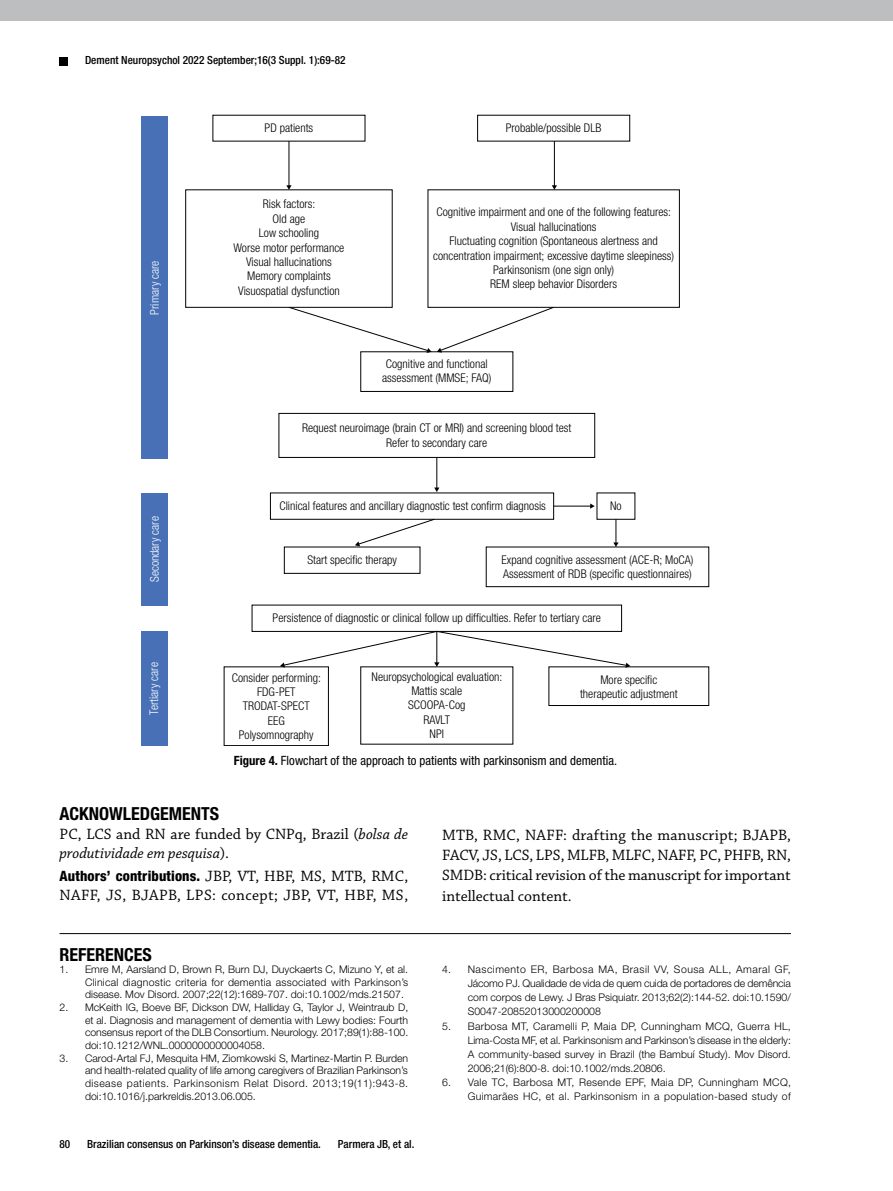
<style>
.page{position:relative;width:893px;height:1191px;background:#fff}
.page>*{position:absolute;margin:0;border:0;box-sizing:border-box;transform-origin:0 0}
.t1{font:700 condensed 18px "Helvetica Neue LT Std";color:#000}
.t2{font:15.75px/20.4px "Chaparral Pro";color:#000}
.t3{font:15.75px "Chaparral Pro";letter-spacing:.025em;color:#000}
.t4{font:800 condensed 14.25px "Helvetica Neue LT Std";letter-spacing:.01em;color:#000}
.t5{font:condensed 12.75px "Helvetica Neue LT Std";color:#000}
.t6{font:300 condensed 12px/14.4px "Helvetica Neue LT Std";color:#000;text-align:center}
.t7{font:300 condensed 12px "Helvetica Neue LT Std";color:#fff}
.t8{font:500 condensed 11.25px "Helvetica Neue LT Std";color:#000}
.t9{font:300 10.5px/12.6px "Helvetica Neue LT Std";color:#000;text-align:justify}
.t10{font:300 10.5px/14.1px "Helvetica Neue LT Std";letter-spacing:.025em;color:#000;text-align:right}
.s1{font-weight:700}
.s2{font-style:italic}
.s3{font-family:"Chaparral Pro";font-weight:400;font-stretch:normal;font-size:15.75px}
</style>
<div class="page">
<div style="left:0;top:0;width:893px;height:21px;background:#bcbec0"></div>
<div style="left:60px;top:57px;width:8px;height:8px;background:#000"></div>
<div style="left:185px;top:189px;width:208px;height:119px;border:1px solid #000"></div>
<div style="left:428px;top:189px;width:252px;height:119px;border:1px solid #000"></div>
<div style="left:360px;top:351px;width:153px;height:41px;border:1px solid #000"></div>
<div style="left:279px;top:413px;width:316px;height:45px;border:1px solid #000"></div>
<div style="left:284px;top:546px;width:136px;height:28px;border:1px solid #000"></div>
<div style="left:486px;top:546px;width:223px;height:41px;border:1px solid #000"></div>
<div style="left:224px;top:666px;width:105px;height:80px;border:1px solid #000"></div>
<div style="left:548px;top:666px;width:161px;height:40px;border:1px solid #000"></div>
<div style="left:141px;top:116px;width:27px;height:343px;background:#4770b6"></div>
<div style="left:141px;top:493px;width:27px;height:113px;background:#4770b6"></div>
<div style="left:141px;top:631px;width:27px;height:114px;background:#4770b6"></div>
<hr style="left:289px;top:141px;width:1px;height:45px;background:#000">
<svg style="left:286px;top:185px;width:6px;height:5px"></svg>
<hr style="left:554px;top:141px;width:1px;height:45px;background:#000">
<svg style="left:552px;top:185px;width:5px;height:5px"></svg>
<svg style="left:288px;top:306px;width:267px;height:47px"></svg>
<hr style="left:436px;top:457px;width:1px;height:31px;background:#000">
<svg style="left:434px;top:487px;width:5px;height:5px"></svg>
<hr style="left:554px;top:506px;width:37px;height:1px;background:#000">
<svg style="left:590px;top:503px;width:5px;height:6px"></svg>
<svg style="left:613px;top:519px;width:6px;height:28px"></svg>
<svg style="left:355px;top:518px;width:80px;height:28px"></svg>
<svg style="left:280px;top:630px;width:350px;height:38px"></svg>
<hr style="left:60px;top:933px;width:731px;height:1px;background:#000">
<p class="t8" style="left:85px;top:54px;width:262px">Dement Neuropsychol 2022 September;16(3 Suppl. 1):69-82</p>
<p class="t7" style="left:148px;top:315px;width:55px;rotate:-90deg">Primary care</p>
<p class="t7" style="left:148px;top:582px;width:67px;rotate:-90deg">Secondary care</p>
<p class="t7" style="left:147px;top:714px;width:54px;rotate:-90deg">Tertiary care</p>
<p class="t6" style="left:265px;top:120px;width:50px">PD patients</p>
<p class="t6" style="left:506px;top:121px;width:97px">Probable/possible DLB</p>
<p class="t6" style="left:233px;top:197px;width:112px">Risk factors:<br>Old age<br>Low schooling<br>Worse motor performance<br>Visual hallucinations<br>Memory complaints<br>Visuospatial dysfunction</p>
<p class="t6" style="left:433px;top:205px;width:242px">Cognitive impairment and one of the following features:<br>Visual hallucinations<br>Fluctuating cognition (Spontaneous alertness and concentration impairment; excessive daytime sleepiness)<br>Parkinsonism (one sign only)<br>REM sleep behavior Disorders</p>
<p class="t6" style="left:382px;top:356px;width:111px">Cognitive and functional assessment (MMSE; FAQ)</p>
<p class="t6" style="left:302px;top:421px;width:271px">Request neuroimage (brain CT or MRI) and screening blood test<br>Refer to secondary care</p>
<p class="t6" style="left:280px;top:499px;width:268px">Clinical features and ancillary diagnostic test confirm diagnosis</p>
<p class="t6" style="left:610px;top:499px;width:13px">No</p>
<p class="t6" style="left:307px;top:553px;width:91px">Start specific therapy</p>
<p class="t6" style="left:502px;top:552px;width:193px;text-align:left">Expand cognitive assessment (ACE-R; MoCA)<br>Assessment of RDB (specific questionnaires)</p>
<p class="t6" style="left:273px;top:610px;width:330px">Persistence of diagnostic or clinical follow up difficulties. Refer to tertiary care</p>
<p class="t6" style="left:232px;top:670px;width:91px">Consider performing:<br>FDG-PET<br>TRODAT-SPECT<br>EEG<br>Polysomnography</p>
<p class="t6" style="left:372px;top:669px;width:132px">Neuropsychological evaluation:<br>Mattis scale<br>SCOOPA-Cog<br>RAVLT<br>NPI</p>
<p class="t6" style="left:580px;top:672px;width:99px">More specific therapeutic adjustment</p>
<p class="t5" style="left:234px;top:753px;width:385px"><span class="s1">Figure 4.</span> Flowchart of the approach to patients with parkinsonism and dementia.</p>
<h1 class="t1" style="left:60px;top:803px;width:161px">ACKNOWLEDGEMENTS</h1>
<h2 class="t2" style="left:60px;top:825px;width:350px;line-height:18.9px">PC, LCS and RN are funded by CNPq, Brazil (<span class="s2">bolsa de produtividade em pesquisa</span>).</h2>
<h3 class="t4" style="left:60px;top:867px;width:350px">Authors’ contributions. <span class="s3">JBP, VT, HBF, MS, MTB, RMC,</span></h3>
<h2 class="t3" style="left:60px;top:886px;width:350px">NAFF, JS, BJAPB, LPS: concept; JBP, VT, HBF, MS,</h2>
<h1 class="t1" style="left:60px;top:943px;width:94px">REFERENCES</h1>
<p class="t9" style="left:85px;top:963px;width:325px;text-indent:-26px">1. Emre M, Aarsland D, Brown R, Burn DJ, Duyckaerts C, Mizuno Y, et al.<br>Clinical diagnostic criteria for dementia associated with Parkinson’s disease. Mov Disord. 2007;22(12):1689-707. doi:10.1002/mds.21507.</p>
<p class="t9" style="left:85px;top:1000px;width:325px;text-indent:-26px">2. McKeith IG, Boeve BF, Dickson DW, Halliday G, Taylor J, Weintraub D, et al. Diagnosis and management of dementia with Lewy bodies: Fourth consensus report of the DLB Consortium. Neurology. 2017;89(1):88-100. doi:10.1212/WNL.0000000000004058.</p>
<p class="t9" style="left:85px;top:1051px;width:325px;text-indent:-26px">3. Carod-Artal FJ, Mesquita HM, Ziomkowski S, Martinez-Martin P. Burden and health-related quality of life among caregivers of Brazilian Parkinson’s disease patients. Parkinsonism Relat Disord. 2013;19(11):943-8. doi:10.1016/j.parkreldis.2013.06.005.</p>
<p class="t8" style="left:60px;top:1137px;width:12px">80</p>
<p class="t8" style="left:87px;top:1137px;width:235px">Brazilian consensus on Parkinson’s disease dementia.</p>
<p class="t8" style="left:338px;top:1137px;width:78px">Parmera JB, et al.</p>
<h2 class="t2" style="left:442px;top:825px;width:350px;text-align:justify">MTB, RMC, NAFF: drafting the manuscript; BJAPB, FACV, JS, LCS, LPS, MLFB, MLFC, NAFF, PC, PHFB, RN, SMDB: critical revision of the manuscript for important intellectual content.</h2>
<p class="t9" style="left:468px;top:962px;width:325px;line-height:14.1px;text-indent:-26px">4. Nascimento ER, Barbosa MA, Brasil VV, Sousa ALL, Amaral GF, Jácomo PJ. Qualidade de vida de quem cuida de portadores de demência com corpos de Lewy. J Bras Psiquiatr. 2013;62(2):144-52. doi:10.1590/ S0047-20852013000200008</p>
<p class="t9" style="left:468px;top:1018px;width:325px;line-height:14.1px;text-indent:-26px">5. Barbosa MT, Caramelli P, Maia DP, Cunningham MCQ, Guerra HL, Lima-Costa MF, et al. Parkinsonism and Parkinson’s disease in the elderly:<br>A community-based survey in Brazil (the Bambuí Study). Mov Disord.<br>2006;21(6):800-8. doi:10.1002/mds.20806.</p>
<p class="t10" style="left:442px;top:1074px;width:350px">6. Vale TC, Barbosa MT, Resende EPF, Maia DP, Cunningham MCQ,<br>Guimarães HC, et al. Parkinsonism in a population-based study of</p>
</div>
